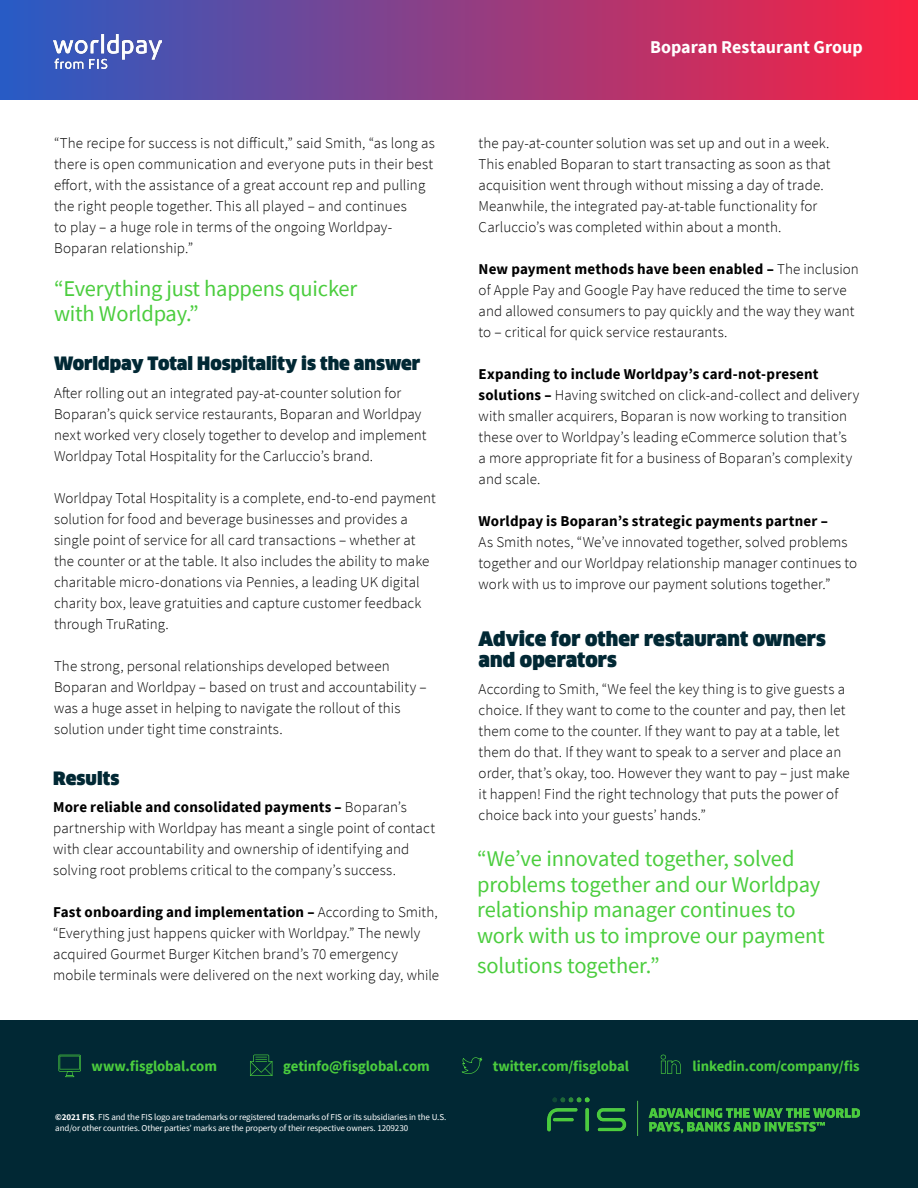
<style>
.page{position:relative;width:918px;height:1188px;background:#fff}
.page>*{position:absolute;margin:0;border:0;box-sizing:border-box;transform-origin:0 0}
.t1{font:22.5px/25.5px "Source Sans Pro";letter-spacing:-.01em;color:#4bcd3e}
.t2{font:900 19.5px/21px "Clan Offc Pro";color:#012834}
.t3{font:900 18px "Clan Offc Pro";color:#012834}
.t4{font:700 18px "Source Sans Pro";color:#fff}
.t5{font:300 15px/21px "Source Sans Pro";letter-spacing:.005em;color:#000}
.t6{font:700 15px "Source Sans Pro";letter-spacing:.01em;color:#000}
.t7{font:700 14.7px "Source Sans Pro";letter-spacing:-.01em;color:#4bcd3e}
.t8{font:9px/10.8px "Source Sans Pro";letter-spacing:-.01em;color:#fff}
.s1{font-weight:700}
</style>
<div class="page">
<div style="left:0;top:1021px;width:918px;height:167px;background:#012834"></div>
<div style="left:0;top:0;width:918px;height:99px;background:linear-gradient(to right,#275cc6,#fa2041)"></div>
<svg style="left:58px;top:1055px;width:23px;height:22px"></svg>
<svg style="left:462px;top:1057px;width:20px;height:17px"></svg>
<svg style="left:661px;top:1055px;width:20px;height:19px"></svg>
<svg style="left:250px;top:1055px;width:22px;height:21px"></svg>
<img style="left:53px;top:35px;width:108px;height:33px">
<img style="left:548px;top:1098px;width:311px;height:37px">
<p class="t4" style="left:650px;top:35px;width:214px">Boparan Restaurant Group</p>
<p class="t5" style="left:54px;top:133px;width:382px">“The recipe for success is not difficult,” said Smith, “as long as there is open communication and everyone puts in their best effort, with the assistance of a great account rep and pulling the right people together. This all played – and continues<br>to play – a huge role in terms of the ongoing Worldpay-Boparan relationship.”</p>
<p class="t5" style="left:479px;top:133px;width:353px">the pay-at-counter solution was set up and out in a week.<br>This enabled Boparan to start transacting as soon as that acquisition went through without missing a day of trade.<br>Meanwhile, the integrated pay-at-table functionality for Carluccio’s was completed within about a month.</p>
<p class="t5" style="left:479px;top:259px;width:382px"><span class="s1">New payment methods have been enabled –</span> The inclusion of Apple Pay and Google Pay have reduced the time to serve and allowed consumers to pay quickly and the way they want to – critical for quick service restaurants.</p>
<p class="t5" style="left:479px;top:364px;width:382px"><span class="s1">Expanding to include Worldpay’s card-not-present solutions –</span> Having switched on click-and-collect and delivery with smaller acquirers, Boparan is now working to transition these over to Worldpay’s leading eCommerce solution that’s<br>a more appropriate fit for a business of Boparan’s complexity and scale.</p>
<p class="t6" style="left:479px;top:511px;width:351px">Worldpay is Boparan’s strategic payments partner –</p>
<p class="t5" style="left:479px;top:532px;width:380px">As Smith notes, “We’ve innovated together, solved problems together and our Worldpay relationship manager continues to work with us to improve our payment solutions together.”</p>
<h2 class="t2" style="left:479px;top:628px;width:349px">Advice for other restaurant owners and operators</h2>
<p class="t5" style="left:479px;top:679px;width:373px">According to Smith, “We feel the key thing is to give guests a choice. If they want to come to the counter and pay, then let them come to the counter. If they want to pay at a table, let them do that. If they want to speak to a server and place an order, that’s okay, too. However they want to pay – just make it happen! Find the right technology that puts the power of choice back into your guests’ hands.”</p>
<h1 class="t1" style="left:54px;top:275px;width:305px">“Everything just happens quicker with Worldpay.”</h1>
<p class="t3" style="left:54px;top:353px;width:368px">Worldpay Total Hospitality is the answer</p>
<p class="t5" style="left:54px;top:382px;width:374px">After rolling out an integrated pay-at-counter solution for Boparan’s quick service restaurants, Boparan and Worldpay next worked very closely together to develop and implement Worldpay Total Hospitality for the Carluccio’s brand.</p>
<p class="t5" style="left:54px;top:487px;width:383px">Worldpay Total Hospitality is a complete, end-to-end payment solution for food and beverage businesses and provides a single point of service for all card transactions – whether at the counter or at the table. It also includes the ability to make charitable micro-donations via Pennies, a leading UK digital charity box, leave gratuities and capture customer feedback through TruRating.</p>
<p class="t5" style="left:54px;top:655px;width:374px">The strong, personal relationships developed between Boparan and Worldpay – based on trust and accountability – was a huge asset in helping to navigate the rollout of this solution under tight time constraints.</p>
<p class="t3" style="left:53px;top:768px;width:68px">Results</p>
<p class="t5" style="left:53px;top:797px;width:383px"><span class="s1">More reliable and consolidated payments –</span> Boparan’s partnership with Worldpay has meant a single point of contact with clear accountability and ownership of identifying and solving root problems critical to the company’s success.</p>
<p class="t5" style="left:53px;top:902px;width:388px"><span class="s1">Fast onboarding and implementation –</span> According to Smith, “Everything just happens quicker with Worldpay.” The newly acquired Gourmet Burger Kitchen brand’s 70 emergency mobile terminals were delivered on the next working day, while</p>
<h1 class="t1" style="left:477px;top:846px;width:349px">“We’ve innovated together, solved problems together and our Worldpay relationship manager continues to work with us to improve our payment</h1>
<h1 class="t1" style="left:477px;top:952px;width:184px">solutions together.”</h1>
<p class="t7" style="left:92px;top:1056px;width:127px">www.fisglobal.com</p>
<p class="t7" style="left:283px;top:1056px;width:148px">getinfo@fisglobal.com</p>
<p class="t7" style="left:493px;top:1056px;width:138px">twitter.com/fisglobal</p>
<p class="t7" style="left:693px;top:1056px;width:168px">linkedin.com/company/fis</p>
<p class="t8" style="left:55px;top:1111px;width:393px"><span class="s1">©2021 FIS</span>. FIS and the FIS logo are trademarks or registered trademarks of FIS or its subsidiaries in the U.S. and/or other countries. Other parties’ marks are the property of their respective owners. 1209230</p>
</div>
